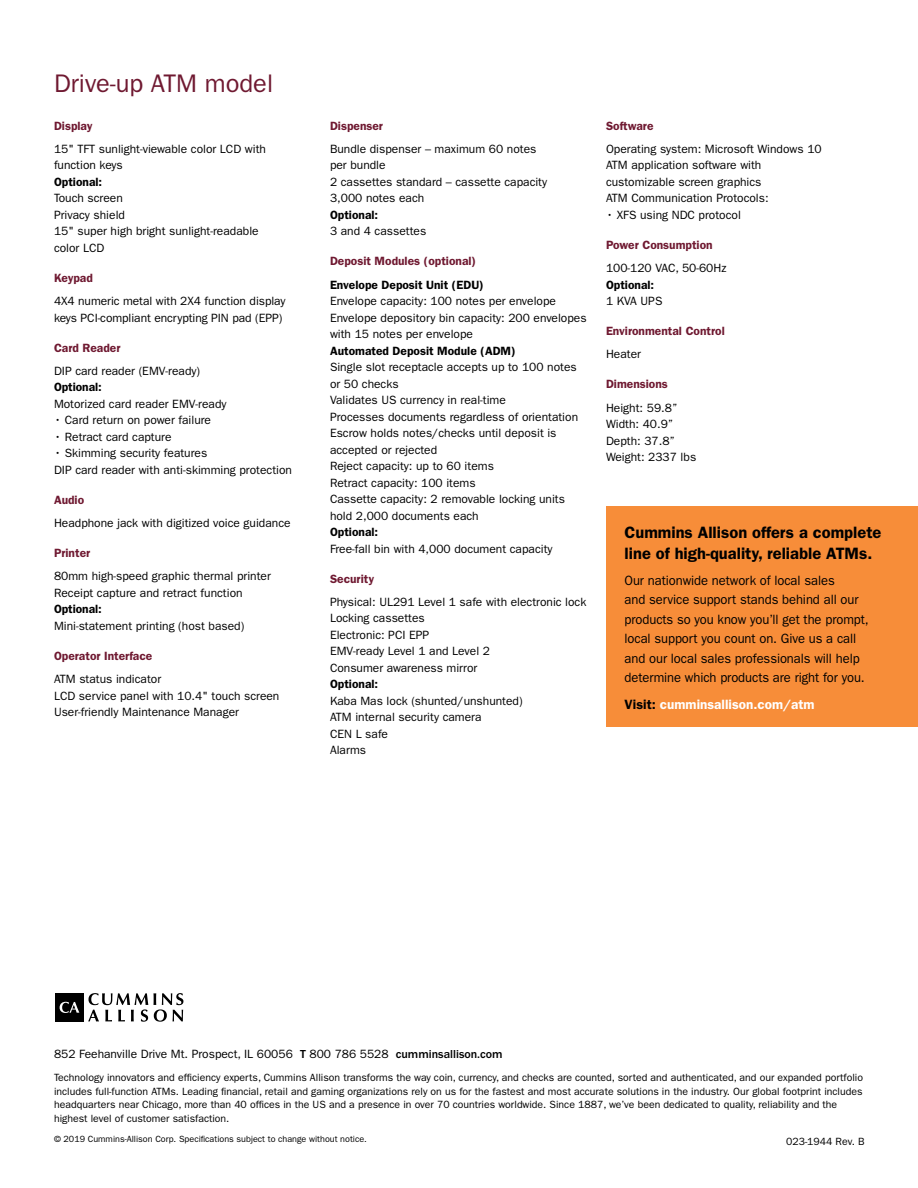
<style>
.page{position:relative;width:918px;height:1188px;background:#fff}
.page>*{position:absolute;margin:0;border:0;box-sizing:border-box;transform-origin:0 0}
.t1{font:25.5px "ITC Franklin Gothic Std";color:#6f1931}
.t2{font:600 16.5px/21px "ITC Franklin Gothic Std";color:#000}
.t3{font:13.5px/19.5px "ITC Franklin Gothic Std";letter-spacing:-.005em;color:#000;scale:.96 1}
.t4{font:600 13.5px "ITC Franklin Gothic Std";color:#fff}
.t5{font:12px/16.5px "ITC Franklin Gothic Std";color:#000}
.t6{font:600 12px "ITC Franklin Gothic Std";color:#6f1931}
.t7{font:600 12px "ITC Franklin Gothic Std";color:#000}
.t8{font:10.5px/13.5px "ITC Franklin Gothic Std";color:#000}
.t9{font:9px "ITC Franklin Gothic Std";color:#000}
.s1{color:#000}
.s2{font-weight:500}
</style>
<div class="page">
<div style="left:606px;top:507px;width:312px;height:220px;background:#f78d39"></div>
<svg style="left:88px;top:993px;width:95px;height:29px"></svg>
<div style="left:55px;top:993px;width:28px;height:28px;background:#000"></div>
<svg style="left:60px;top:1002px;width:19px;height:11px"></svg>
<h1 class="t1" style="left:54px;top:68px;width:221px">Drive-up ATM model</h1>
<p class="t6" style="left:54px;top:118px;width:40px">Display</p>
<p class="t5" style="left:54px;top:141px;width:214px">15" TFT sunlight-viewable color LCD with function keys</p>
<p class="t7" style="left:54px;top:175px;width:50px">Optional:</p>
<p class="t5" style="left:54px;top:190px;width:206px">Touch screen<br>Privacy shield<br>15" super high bright sunlight-readable color LCD</p>
<p class="t6" style="left:54px;top:271px;width:40px">Keypad</p>
<p class="t5" style="left:54px;top:293px;width:233px">4X4 numeric metal with 2X4 function display keys PCI-compliant encrypting PIN pad (EPP)</p>
<p class="t6" style="left:54px;top:340px;width:68px">Card Reader</p>
<p class="t5" style="left:54px;top:363px;width:148px">DIP card reader (EMV-ready)</p>
<p class="t7" style="left:54px;top:380px;width:49px">Optional:</p>
<p class="t5" style="left:54px;top:396px;width:174px">Motorized card reader EMV-ready</p>
<p class="t5" style="left:54px;top:412px;width:159px">• Card return on power failure</p>
<p class="t5" style="left:54px;top:429px;width:119px">• Retract card capture</p>
<p class="t5" style="left:54px;top:445px;width:240px">• Skimming security features<br>DIP card reader with anti-skimming protection</p>
<p class="t6" style="left:54px;top:493px;width:32px">Audio</p>
<p class="t5" style="left:54px;top:515px;width:238px">Headphone jack with digitized voice guidance</p>
<p class="t6" style="left:54px;top:546px;width:38px">Printer</p>
<p class="t5" style="left:54px;top:568px;width:218px">80mm high-speed graphic thermal printer<br>Receipt capture and retract function</p>
<p class="t7" style="left:54px;top:602px;width:49px">Optional:</p>
<p class="t5" style="left:54px;top:618px;width:192px">Mini-statement printing (host based)</p>
<p class="t6" style="left:54px;top:649px;width:100px">Operator Interface</p>
<p class="t5" style="left:54px;top:671px;width:227px">ATM status indicator<br>LCD service panel with 10.4" touch screen<br>User-friendly Maintenance Manager</p>
<p class="t6" style="left:330px;top:119px;width:55px">Dispenser</p>
<p class="t5" style="left:330px;top:141px;width:219px">Bundle dispenser – maximum 60 notes per bundle<br>2 cassettes standard – cassette capacity<br>3,000 notes each</p>
<p class="t7" style="left:330px;top:208px;width:50px">Optional:</p>
<p class="t5" style="left:330px;top:223px;width:98px">3 and 4 cassettes</p>
<p class="t6" style="left:330px;top:254px;width:148px">Deposit Modules (optional)</p>
<p class="t7" style="left:330px;top:278px;width:155px">Envelope Deposit Unit (EDU)</p>
<p class="t5" style="left:330px;top:293px;width:258px">Envelope capacity: 100 notes per envelope<br>Envelope depository bin capacity: 200 envelopes with 15 notes per envelope</p>
<p class="t7" style="left:330px;top:344px;width:187px">Automated Deposit Module (ADM)</p>
<p class="t5" style="left:330px;top:359px;width:250px">Single slot receptacle accepts up to 100 notes or 50 checks<br>Validates US currency in real-time<br>Processes documents regardless of orientation Escrow holds notes/checks until deposit is accepted or rejected<br>Reject capacity: up to 60 items<br>Retract capacity: 100 items<br>Cassette capacity: 2 removable locking units hold 2,000 documents each</p>
<p class="t7" style="left:330px;top:525px;width:50px">Optional:</p>
<p class="t5" style="left:330px;top:540px;width:224px">Free-fall bin with 4,000 document capacity</p>
<p class="t6" style="left:330px;top:572px;width:46px">Security</p>
<p class="t5" style="left:330px;top:594px;width:258px">Physical: UL291 Level 1 safe with electronic lock<br>Locking cassettes<br>Electronic: PCI EPP<br>EMV-ready Level 1 and Level 2<br>Consumer awareness mirror</p>
<p class="t7" style="left:330px;top:677px;width:50px">Optional:</p>
<p class="t5" style="left:330px;top:693px;width:194px">Kaba Mas lock (shunted/unshunted)<br>ATM internal security camera<br>CEN L safe<br>Alarms</p>
<p class="t6" style="left:606px;top:119px;width:49px">Software</p>
<p class="t5" style="left:606px;top:141px;width:217px">Operating system: Microsoft Windows 10<br>ATM application software with customizable screen graphics<br>ATM Communication Protocols:</p>
<p class="t5" style="left:606px;top:207px;width:136px">• XFS using NDC protocol</p>
<p class="t6" style="left:606px;top:238px;width:108px">Power Consumption</p>
<p class="t5" style="left:606px;top:260px;width:122px">100-120 VAC, 50-60Hz</p>
<p class="t7" style="left:606px;top:278px;width:50px">Optional:</p>
<p class="t5" style="left:606px;top:293px;width:58px">1 KVA UPS</p>
<p class="t6" style="left:606px;top:324px;width:120px">Environmental Control</p>
<p class="t5" style="left:606px;top:346px;width:37px">Heater</p>
<p class="t6" style="left:606px;top:377px;width:63px">Dimensions</p>
<p class="t5" style="left:606px;top:399px;width:92px">Height: 59.8”<br>Width: 40.9”<br>Depth: 37.8”<br>Weight: 2337 lbs</p>
<h2 class="t2" style="left:625px;top:522px;width:258px">Cummins Allison offers a complete line of high-quality, reliable ATMs.</h2>
<p class="t3" style="left:625px;top:571px;width:256px">Our nationwide network of local sales<br>and service support stands behind all our products so you know you’ll get the prompt, local support you count on. Give us a call and our local sales professionals will help determine which products are right for you.</p>
<p class="t4" style="left:625px;top:696px;width:192px"><span class="s1">Visit:</span> cumminsallison.com/atm</p>
<p class="t5" style="left:54px;top:1046px;width:450px">852 Feehanville Drive Mt. Prospect, IL 60056 <span class="s2">T</span> 800 786 5528 <span class="s2">cumminsallison.com</span></p>
<p class="t8" style="left:54px;top:1071px;width:811px">Technology innovators and efficiency experts, Cummins Allison transforms the way coin, currency, and checks are counted, sorted and authenticated, and our expanded portfolio includes full-function ATMs. Leading financial, retail and gaming organizations rely on us for the fastest and most accurate solutions in the industry. Our global footprint includes headquarters near Chicago, more than 40 offices in the US and a presence in over 70 countries worldwide. Since 1887, we’ve been dedicated to quality, reliability and the highest level of customer satisfaction.</p>
<p class="t9" style="left:54px;top:1134px;width:314px">© 2019 Cummins-Allison Corp. Specifications subject to change without notice.</p>
<p class="t8" style="left:786px;top:1135px;width:80px">023-1944 Rev. B</p>
</div>
